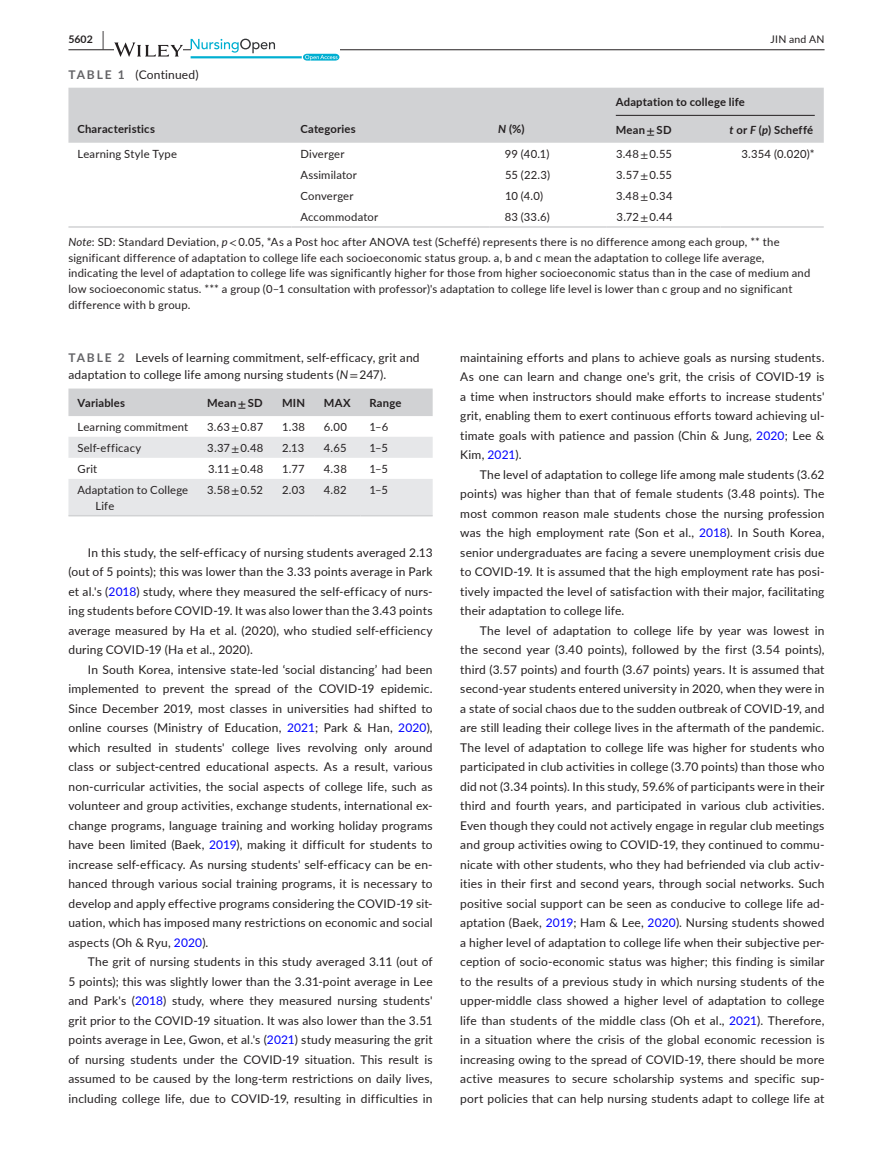
<style>
.page{position:relative;width:893px;height:1174px;background:#fff}
.page>*{position:absolute;margin:0;border:0;box-sizing:border-box;transform-origin:0 0}
.t1{font:12px/19.5px "Lato";letter-spacing:.015em;color:#231f20;text-align:justify}
.t2{font:11.25px/15.8px "Lato";letter-spacing:.015em;color:#231f20}
.t3{font:700 11.25px "Lato";letter-spacing:.02em;color:#231f20}
.t4{font:10.5px "Lato";letter-spacing:.02em;color:#231f20}
.t5{font:700 10.5px "Lato";color:#231f20}
.s1{font-size:19.5px}
.s2{font-weight:700;color:#636366}
.s3{font-style:italic}
.s4{font-family:"STIX"}
.s5{color:#00f}
</style>
<div class="page">
<hr style="left:68px;top:49px;width:756px;height:1px;background:#231f20">
<svg style="left:114px;top:42px;width:69px;height:15px"></svg>
<svg style="left:191px;top:39px;width:148px;height:22px"></svg>
<div style="left:68px;top:88px;width:756px;height:55px;background:#d1d2d4"></div>
<hr style="left:68px;top:226px;width:223px;height:2px;background:#d1d2d4">
<hr style="left:291px;top:226px;width:198px;height:2px;background:#d1d2d4">
<hr style="left:489px;top:226px;width:118px;height:2px;background:#d1d2d4">
<hr style="left:607px;top:226px;width:113px;height:2px;background:#d1d2d4">
<hr style="left:720px;top:226px;width:104px;height:2px;background:#d1d2d4">
<hr style="left:616px;top:115px;width:199px;height:1px;background:#231f20">
<div style="left:68px;top:388px;width:365px;height:28px;background:#d1d2d4"></div>
<svg style="left:68px;top:437px;width:365px;height:78px"></svg>
<hr style="left:68px;top:515px;width:130px;height:1px;background:#d1d2d4">
<hr style="left:198px;top:515px;width:75px;height:1px;background:#d1d2d4">
<hr style="left:273px;top:515px;width:42px;height:1px;background:#d1d2d4">
<hr style="left:315px;top:515px;width:45px;height:1px;background:#d1d2d4">
<hr style="left:360px;top:515px;width:73px;height:1px;background:#d1d2d4">
<p class="t5" style="left:68px;top:31px;width:37px">5602 <span class="s1">|</span></p>
<p class="t4" style="left:770px;top:31px;width:55px">JIN and AN</p>
<p class="t1" style="left:68px;top:64px;width:132px"><span class="s2">TABLE 1</span> (Continued)</p>
<p class="t3" style="left:77px;top:121px;width:79px">Characteristics</p>
<p class="t3" style="left:300px;top:121px;width:57px">Categories</p>
<p class="t3" style="left:498px;top:121px;width:28px"><span class="s3">N</span> (%)</p>
<p class="t3" style="left:616px;top:94px;width:131px">Adaptation to college life</p>
<p class="t3" style="left:616px;top:121px;width:57px">Mean <span class="s4">±</span> SD</p>
<p class="t3" style="left:729px;top:121px;width:85px"><span class="s3">t</span> or <span class="s3">F</span> (<span class="s3">p</span>) Scheffé</p>
<p class="t2" style="left:77px;top:145px;width:101px">Learning Style Type</p>
<p class="t2" style="left:300px;top:145px;width:46px">Diverger</p>
<p class="t2" style="left:505px;top:145px;width:46px">99 (40.1)</p>
<p class="t2" style="left:616px;top:145px;width:58px">3.48 <span class="s4">±</span> 0.55</p>
<p class="t2" style="left:741px;top:145px;width:75px">3.354 (0.020)*</p>
<p class="t2" style="left:300px;top:166px;width:58px">Assimilator</p>
<p class="t2" style="left:505px;top:166px;width:46px">55 (22.3)</p>
<p class="t2" style="left:616px;top:166px;width:57px">3.57 <span class="s4">±</span> 0.55</p>
<p class="t2" style="left:300px;top:187px;width:55px">Converger</p>
<p class="t2" style="left:505px;top:187px;width:39px">10 (4.0)</p>
<p class="t2" style="left:616px;top:187px;width:58px">3.48 <span class="s4">±</span> 0.34</p>
<p class="t2" style="left:300px;top:208px;width:79px">Accommodator</p>
<p class="t2" style="left:505px;top:208px;width:47px">83 (33.6)</p>
<p class="t2" style="left:617px;top:208px;width:58px">3.72 <span class="s4">±</span> 0.44</p>
<p class="t2" style="left:68px;top:233px;width:743px"><span class="s3">Note</span>: SD: Standard Deviation, <span class="s3">p</span><span class="s4">&lt;</span> 0.05, *As a Post hoc after ANOVA test (Scheffé) represents there is no difference among each group, ** the significant difference of adaptation to college life each socioeconomic status group. a, b and c mean the adaptation to college life average, indicating the level of adaptation to college life was significantly higher for those from higher socioeconomic status than in the case of medium and low socioeconomic status. *** a group (0–1 consultation with professor)'s adaptation to college life level is lower than c group and no significant difference with b group.</p>
<p class="t1" style="left:68px;top:349px;width:353px;line-height:16.5px"><span class="s2">TABLE 2</span> Levels of learning commitment, self-efficacy, grit and adaptation to college life among nursing students (<span class="s3">N</span><span class="s4">=</span> 247).</p>
<p class="t3" style="left:77px;top:394px;width:49px">Variables</p>
<p class="t3" style="left:207px;top:394px;width:57px">Mean <span class="s4">±</span> SD</p>
<p class="t3" style="left:282px;top:394px;width:25px">MIN</p>
<p class="t3" style="left:324px;top:394px;width:28px">MAX</p>
<p class="t3" style="left:369px;top:394px;width:33px">Range</p>
<p class="t2" style="left:77px;top:418px;width:112px">Learning commitment</p>
<p class="t2" style="left:207px;top:418px;width:58px">3.63 <span class="s4">±</span> 0.87</p>
<p class="t2" style="left:282px;top:418px;width:24px">1.38</p>
<p class="t2" style="left:324px;top:418px;width:25px">6.00</p>
<p class="t2" style="left:369px;top:418px;width:20px">1–6</p>
<p class="t2" style="left:77px;top:439px;width:65px">Self-efficacy</p>
<p class="t2" style="left:207px;top:439px;width:58px">3.37 <span class="s4">±</span> 0.48</p>
<p class="t2" style="left:282px;top:439px;width:24px">2.13</p>
<p class="t2" style="left:324px;top:439px;width:24px">4.65</p>
<p class="t2" style="left:369px;top:439px;width:20px">1–5</p>
<p class="t2" style="left:77px;top:460px;width:21px">Grit</p>
<p class="t2" style="left:208px;top:460px;width:57px">3.11 <span class="s4">±</span> 0.48</p>
<p class="t2" style="left:282px;top:460px;width:24px">1.77</p>
<p class="t2" style="left:324px;top:460px;width:24px">4.38</p>
<p class="t2" style="left:369px;top:460px;width:20px">1–5</p>
<p class="t2" style="left:95px;top:481px;width:94px;text-indent:-18px">Adaptation to College<br>Life</p>
<p class="t2" style="left:207px;top:481px;width:58px">3.58 <span class="s4">±</span> 0.52</p>
<p class="t2" style="left:282px;top:481px;width:24px">2.03</p>
<p class="t2" style="left:324px;top:481px;width:24px">4.82</p>
<p class="t2" style="left:369px;top:481px;width:20px">1–5</p>
<p class="t1" style="left:68px;top:542px;width:366px;text-indent:20px">In this study, the self-efficacy of nursing students averaged 2.13 (out of 5 points); this was lower than the 3.33 points average in Park et al.'s (<span class="s5">2018</span>) study, where they measured the self-efficacy of nurs&shy;ing students before COVID-19. It was also lower than the 3.43 points average measured by Ha et al. (2020), who studied self-efficiency during COVID-19 (Ha et al., 2020).</p>
<p class="t1" style="left:68px;top:659px;width:366px;text-indent:20px">In South Korea, intensive state-led ‘social distancing’ had been implemented to prevent the spread of the COVID-19 epidemic.<br>Since December 2019, most classes in universities had shifted to online courses (Ministry of Education, <span class="s5">2021</span>; Park &amp; Han, <span class="s5">2020</span>), which resulted in students' college lives revolving only around class or subject-centred educational aspects. As a result, various non-curricular activities, the social aspects of college life, such as volunteer and group activities, exchange students, international ex&shy;change programs, language training and working holiday programs have been limited (Baek, <span class="s5">2019</span>), making it difficult for students to increase self-efficacy. As nursing students' self-efficacy can be en&shy;hanced through various social training programs, it is necessary to develop and apply effective programs considering the COVID-19 sit&shy;uation, which has imposed many restrictions on economic and social aspects (Oh &amp; Ryu, <span class="s5">2020</span>).</p>
<p class="t1" style="left:68px;top:951px;width:366px;text-indent:20px">The grit of nursing students in this study averaged 3.11 (out of 5 points); this was slightly lower than the 3.31-point average in Lee and Park's (<span class="s5">2018</span>) study, where they measured nursing students' grit prior to the COVID-19 situation. It was also lower than the 3.51 points average in Lee, Gwon, et al.'s (<span class="s5">2021</span>) study measuring the grit of nursing students under the COVID-19 situation. This result is assumed to be caused by the long-term restrictions on daily lives, including college life, due to COVID-19, resulting in difficulties in</p>
<p class="t1" style="left:460px;top:347px;width:366px">maintaining efforts and plans to achieve goals as nursing students.<br>As one can learn and change one's grit, the crisis of COVID-19 is a time when instructors should make efforts to increase students' grit, enabling them to exert continuous efforts toward achieving ul&shy;timate goals with patience and passion (Chin &amp; Jung, <span class="s5">2020</span>; Lee &amp; Kim, <span class="s5">2021</span>).</p>
<p class="t1" style="left:460px;top:464px;width:366px;text-indent:20px">The level of adaptation to college life among male students (3.62 points) was higher than that of female students (3.48 points). The most common reason male students chose the nursing profession was the high employment rate (Son et al., <span class="s5">2018</span>). In South Korea, senior undergraduates are facing a severe unemployment crisis due to COVID-19. It is assumed that the high employment rate has posi&shy;tively impacted the level of satisfaction with their major, facilitating their adaptation to college life.</p>
<p class="t1" style="left:460px;top:620px;width:366px;text-indent:20px">The level of adaptation to college life by year was lowest in the second year (3.40 points), followed by the first (3.54 points), third (3.57 points) and fourth (3.67 points) years. It is assumed that second-year students entered university in 2020, when they were in a state of social chaos due to the sudden outbreak of COVID-19, and are still leading their college lives in the aftermath of the pandemic.<br>The level of adaptation to college life was higher for students who participated in club activities in college (3.70 points) than those who did not (3.34 points). In this study, 59.6% of participants were in their third and fourth years, and participated in various club activities.<br>Even though they could not actively engage in regular club meetings and group activities owing to COVID-19, they continued to commu&shy;nicate with other students, who they had befriended via club activ&shy;ities in their first and second years, through social networks. Such positive social support can be seen as conducive to college life ad&shy;aptation (Baek, <span class="s5">2019</span>; Ham &amp; Lee, <span class="s5">2020</span>). Nursing students showed a higher level of adaptation to college life when their subjective per&shy;ception of socio-economic status was higher; this finding is similar to the results of a previous study in which nursing students of the upper-middle class showed a higher level of adaptation to college life than students of the middle class (Oh et al., <span class="s5">2021</span>). Therefore, in a situation where the crisis of the global economic recession is increasing owing to the spread of COVID-19, there should be more active measures to secure scholarship systems and specific sup&shy;port policies that can help nursing students adapt to college life at</p>
</div>
